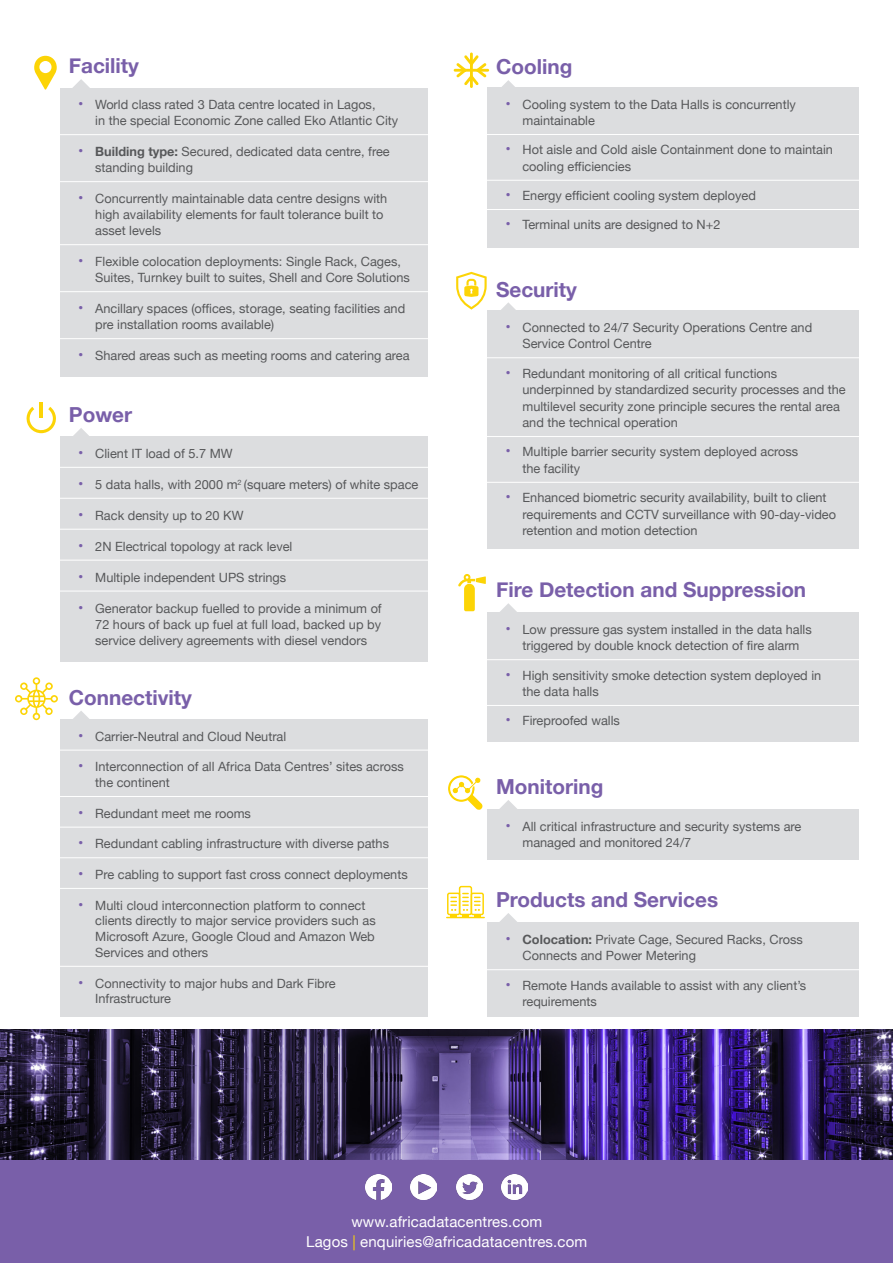
<style>
.page{position:relative;width:893px;height:1263px;background:#fff}
.page>*{position:absolute;margin:0;border:0;box-sizing:border-box;transform-origin:0 0}
.White_sub_head{font:700 20.7px "Helvetica Neue";color:#795fa9}
.t1{font:15px "Helvetica Neue";letter-spacing:.01em;color:#fff}
.t2{font:12.75px/16.5px "Helvetica Neue";color:#57585a}
.s1{font-size:15px;color:#795fa9}
.s2{font-weight:700}
.s3{color:#fcd406}
</style>
<div class="page">
<img style="left:0;top:1030px;width:893px;height:130px">
<div style="left:0;top:1160px;width:893px;height:103px;background:#795fa9"></div>
<img style="left:366px;top:1174px;width:25px;height:26px">
<img style="left:502px;top:1174px;width:25px;height:26px">
<img style="left:456px;top:1174px;width:26px;height:26px">
<img style="left:411px;top:1174px;width:26px;height:26px">
<svg style="left:456px;top:272px;width:31px;height:38px"></svg>
<svg style="left:26px;top:407px;width:30px;height:26px"></svg>
<hr style="left:40px;top:402px;width:3px;height:15px;background:#fcd406">
<hr style="left:470px;top:53px;width:3px;height:35px;background:#fcd406">
<hr style="left:454px;top:69px;width:35px;height:3px;background:#fcd406">
<svg style="left:456px;top:55px;width:30px;height:30px"></svg>
<svg style="left:15px;top:677px;width:43px;height:43px"></svg>
<svg style="left:34px;top:56px;width:23px;height:34px"></svg>
<div style="left:39px;top:61px;width:13px;height:12px;background:#fff;border-radius:50%"></div>
<svg style="left:458px;top:574px;width:28px;height:37px"></svg>
<div style="left:60px;top:88px;width:368px;height:288px;background:#dcdddf"></div>
<hr style="left:57px;top:134px;width:378px;height:1px;background:#fff">
<hr style="left:57px;top:181px;width:378px;height:1px;background:#fff">
<hr style="left:57px;top:244px;width:378px;height:1px;background:#fff">
<hr style="left:57px;top:291px;width:378px;height:1px;background:#fff">
<hr style="left:57px;top:338px;width:378px;height:1px;background:#fff">
<div style="left:60px;top:436px;width:368px;height:226px;background:#dcdddf"></div>
<hr style="left:57px;top:467px;width:378px;height:1px;background:#fff">
<hr style="left:57px;top:498px;width:378px;height:1px;background:#fff">
<hr style="left:57px;top:529px;width:378px;height:1px;background:#fff">
<hr style="left:57px;top:560px;width:378px;height:1px;background:#fff">
<hr style="left:57px;top:591px;width:378px;height:1px;background:#fff">
<div style="left:60px;top:719px;width:368px;height:297px;background:#dcdddf"></div>
<hr style="left:57px;top:750px;width:378px;height:1px;background:#fff">
<hr style="left:57px;top:796px;width:378px;height:1px;background:#fff">
<hr style="left:57px;top:827px;width:378px;height:1px;background:#fff">
<hr style="left:57px;top:857px;width:378px;height:1px;background:#fff">
<hr style="left:57px;top:888px;width:378px;height:1px;background:#fff">
<hr style="left:57px;top:966px;width:378px;height:1px;background:#fff">
<div style="left:488px;top:87px;width:371px;height:160px;background:#dcdddf"></div>
<hr style="left:484px;top:134px;width:383px;height:1px;background:#fff">
<hr style="left:484px;top:180px;width:383px;height:1px;background:#fff">
<hr style="left:484px;top:209px;width:383px;height:1px;background:#fff">
<div style="left:488px;top:310px;width:371px;height:239px;background:#dcdddf"></div>
<hr style="left:484px;top:357px;width:383px;height:1px;background:#fff">
<hr style="left:484px;top:436px;width:383px;height:1px;background:#fff">
<hr style="left:484px;top:482px;width:383px;height:1px;background:#fff">
<div style="left:488px;top:612px;width:371px;height:130px;background:#dcdddf"></div>
<hr style="left:484px;top:659px;width:383px;height:1px;background:#fff">
<hr style="left:484px;top:705px;width:383px;height:1px;background:#fff">
<svg style="left:72px;top:79px;width:18px;height:9px"></svg>
<svg style="left:73px;top:428px;width:16px;height:8px"></svg>
<svg style="left:73px;top:711px;width:16px;height:8px"></svg>
<svg style="left:502px;top:80px;width:13px;height:7px"></svg>
<svg style="left:501px;top:302px;width:15px;height:8px"></svg>
<svg style="left:500px;top:603px;width:17px;height:9px"></svg>
<div style="left:447px;top:892px;width:13px;height:23px;border:1px solid #fed500;border-radius:2px"></div>
<div style="left:471px;top:892px;width:13px;height:23px;border:1px solid #fed500;border-radius:2px"></div>
<div style="left:459px;top:886px;width:13px;height:29px;border:1px solid #fed500;border-radius:2px"></div>
<svg style="left:451px;top:893px;width:29px;height:24px"></svg>
<hr style="left:447px;top:917px;width:37px;height:1px;background:#fed500">
<div style="left:488px;top:922px;width:371px;height:94px;background:#dcdddf"></div>
<hr style="left:484px;top:969px;width:383px;height:1px;background:#fff">
<svg style="left:500px;top:913px;width:17px;height:9px"></svg>
<div style="left:488px;top:809px;width:371px;height:51px;background:#dcdddf"></div>
<svg style="left:500px;top:800px;width:17px;height:9px"></svg>
<svg style="left:448px;top:775px;width:34px;height:35px"></svg>
<p class="White_sub_head" style="left:69px;top:50px;width:72px">Facility</p>
<p class="t2" style="left:95px;top:97px;width:304px;line-height:16px;text-indent:-17px"><span class="s1">•</span> World class rated 3 Data centre located in Lagos,<br>in the special Economic Zone called Eko Atlantic City</p>
<p class="t2" style="left:95px;top:144px;width:296px;line-height:16px;text-indent:-17px"><span class="s1">•</span> <span class="s2">Building type:</span> Secured, dedicated data centre, free standing building</p>
<p class="t2" style="left:95px;top:191px;width:294px;line-height:16px;text-indent:-17px"><span class="s1">•</span> Concurrently maintainable data centre designs with high availability elements for fault tolerance built to asset levels</p>
<p class="t2" style="left:95px;top:254px;width:316px;line-height:16px;text-indent:-17px"><span class="s1">•</span> Flexible colocation deployments: Single Rack, Cages,<br>Suites, Turnkey built to suites, Shell and Core Solutions</p>
<p class="t2" style="left:95px;top:301px;width:312px;line-height:16px;text-indent:-17px"><span class="s1">•</span> Ancillary spaces (offices, storage, seating facilities and pre installation rooms available)</p>
<p class="t2" style="left:78px;top:348px;width:333px"><span class="s1">•</span> Shared areas such as meeting rooms and catering area</p>
<p class="White_sub_head" style="left:69px;top:398px;width:65px">Power</p>
<p class="t2" style="left:78px;top:446px;width:156px"><span class="s1">•</span> Client IT load of 5.7 MW</p>
<p class="t2" style="left:78px;top:477px;width:342px"><span class="s1">•</span> 5 data halls, with 2000 m<sup>2</sup> (square meters) of white space</p>
<p class="t2" style="left:78px;top:508px;width:167px"><span class="s1">•</span> Rack density up to 20 KW</p>
<p class="t2" style="left:78px;top:539px;width:216px"><span class="s1">•</span> 2N Electrical topology at rack level</p>
<p class="t2" style="left:78px;top:570px;width:210px"><span class="s1">•</span> Multiple independent UPS strings</p>
<p class="t2" style="left:95px;top:601px;width:288px;line-height:16px;text-align:justify;text-indent:-17px"><span class="s1">•</span> Generator backup fuelled to provide a minimum of 72 hours of back up fuel at full load, backed up by service delivery agreements with diesel vendors</p>
<p class="White_sub_head" style="left:69px;top:681px;width:125px">Connectivity</p>
<p class="t2" style="left:78px;top:729px;width:210px"><span class="s1">•</span> Carrier-Neutral and Cloud Neutral</p>
<p class="t2" style="left:95px;top:760px;width:310px;line-height:15.8px;text-indent:-17px"><span class="s1">•</span> Interconnection of all Africa Data Centres’ sites across the continent</p>
<p class="t2" style="left:78px;top:806px;width:174px"><span class="s1">•</span> Redundant meet me rooms</p>
<p class="t2" style="left:78px;top:836px;width:312px"><span class="s1">•</span> Redundant cabling infrastructure with diverse paths</p>
<p class="t2" style="left:78px;top:867px;width:331px"><span class="s1">•</span> Pre cabling to support fast cross connect deployments</p>
<p class="t2" style="left:95px;top:898px;width:282px;line-height:15.8px;text-indent:-17px"><span class="s1">•</span> Multi cloud interconnection platform to connect clients directly to major service providers such as Microsoft Azure, Google Cloud and Amazon Web Services and others</p>
<p class="t2" style="left:95px;top:976px;width:242px;line-height:15.8px;text-indent:-17px"><span class="s1">•</span> Connectivity to major hubs and Dark Fibre<br>Infrastructure</p>
<p class="White_sub_head" style="left:496px;top:51px;width:78px">Cooling</p>
<p class="t2" style="left:522px;top:97px;width:275px;text-indent:-17px"><span class="s1">•</span> Cooling system to the Data Halls is concurrently maintainable</p>
<p class="t2" style="left:522px;top:142px;width:312px;text-indent:-17px"><span class="s1">•</span> Hot aisle and Cold aisle Containment done to maintain cooling efficiencies</p>
<p class="t2" style="left:505px;top:188px;width:252px"><span class="s1">•</span> Energy efficient cooling system deployed</p>
<p class="t2" style="left:505px;top:217px;width:217px"><span class="s1">•</span> Terminal units are designed to N+2</p>
<p class="White_sub_head" style="left:496px;top:273px;width:82px">Security</p>
<p class="t2" style="left:522px;top:320px;width:291px;text-indent:-17px"><span class="s1">•</span> Connected to 24/7 Security Operations Centre and<br>Service Control Centre</p>
<p class="t2" style="left:522px;top:366px;width:325px;text-indent:-17px"><span class="s1">•</span> Redundant monitoring of all critical functions underpinned by standardized security processes and the multilevel security zone principle secures the rental area and the technical operation</p>
<p class="t2" style="left:522px;top:444px;width:277px;text-indent:-17px"><span class="s1">•</span> Multiple barrier security system deployed across the facility</p>
<p class="t2" style="left:522px;top:490px;width:315px;text-indent:-17px"><span class="s1">•</span> Enhanced biometric security availability, built to client requirements and CCTV surveillance with 90-day-video retention and motion detection</p>
<p class="White_sub_head" style="left:496px;top:574px;width:312px">Fire Detection and Suppression</p>
<p class="t2" style="left:505px;top:622px;width:308px;text-align:center"><span class="s1">•</span> Low pressure gas system installed in the data halls triggered by double knock detection of fire alarm</p>
<p class="t2" style="left:522px;top:668px;width:300px;text-indent:-17px"><span class="s1">•</span> High sensitivity smoke detection system deployed in the data halls</p>
<p class="t2" style="left:505px;top:713px;width:116px"><span class="s1">•</span> Fireproofed walls</p>
<p class="White_sub_head" style="left:496px;top:770px;width:109px">Monitoring</p>
<p class="t2" style="left:522px;top:818px;width:280px;text-indent:-17px"><span class="s1">•</span> All critical infrastructure and security systems are managed and monitored 24/7</p>
<p class="White_sub_head" style="left:496px;top:883px;width:224px">Products and Services</p>
<p class="t2" style="left:522px;top:932px;width:282px;text-indent:-17px"><span class="s1">•</span> <span class="s2">Colocation:</span> Private Cage, Secured Racks, Cross<br>Connects and Power Metering</p>
<p class="t2" style="left:522px;top:977px;width:285px;text-indent:-17px"><span class="s1">•</span> Remote Hands available to assist with any client’s requirements</p>
<p class="t1" style="left:351px;top:1211px;width:192px">www.africadatacentres.com</p>
<p class="t1" style="left:306px;top:1230px;width:283px">Lagos <span class="s3">|</span> enquiries@africadatacentres.com</p>
</div>
